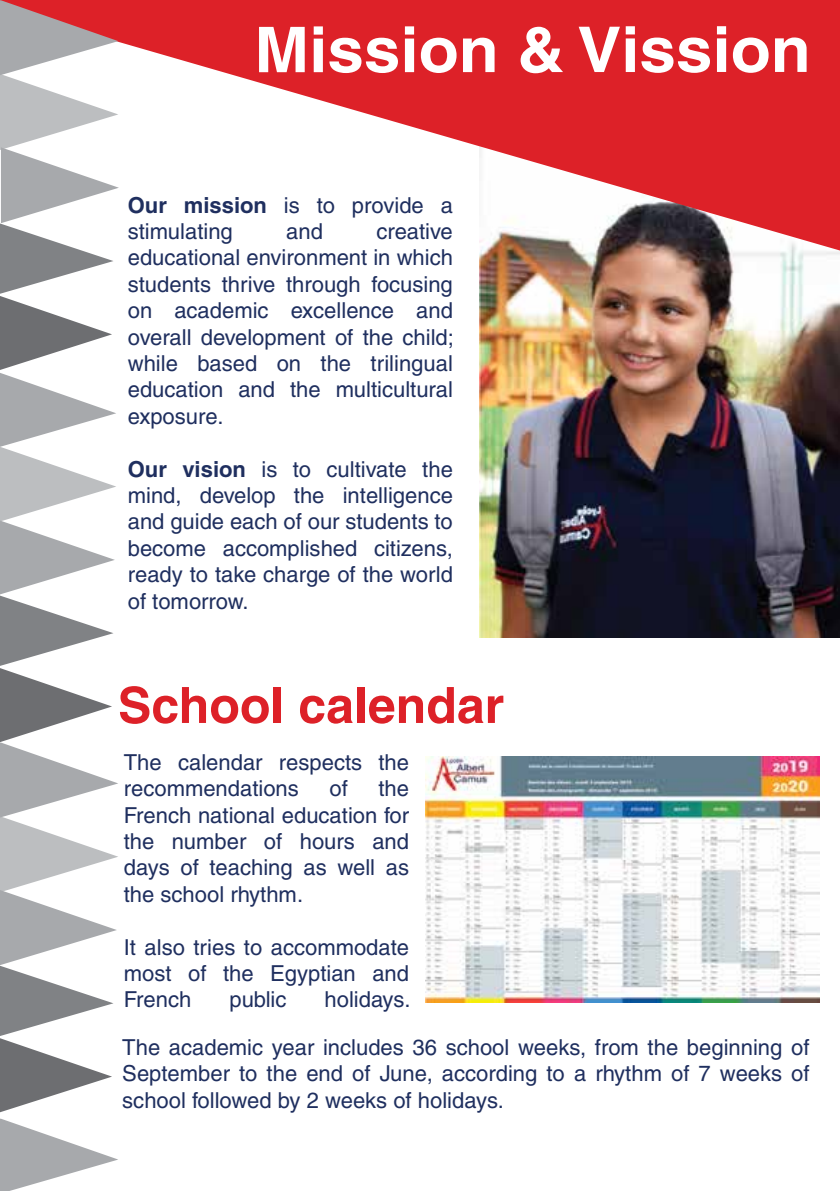
<style>
.page{position:relative;width:840px;height:1191px;background:#fff}
.page>*{position:absolute;margin:0;border:0;box-sizing:border-box;transform-origin:0 0}
.t1{font:700 63.2px "Helvetica";color:#fff;scale:1.04 1}
.t2{font:700 50px "Helvetica";color:#dd2128}
.t3{font:22px/26.4px "Helvetica";color:#1f2f5f}
.s1{font-weight:700}
</style>
<div class="page">
<img style="left:479px;top:250px;width:360px;height:387px">
<svg style="left:119px;top:0;width:720px;height:250px;fill:#dd2128"></svg>
<img style="left:425px;top:756px;width:394px;height:246px">
<svg style="left:0;top:1118px;width:118px;height:73px"></svg>
<svg style="left:0;top:0;width:119px;height:1112px"></svg>
<h1 class="t1" style="left:254px;top:11px;width:536px">Mission &amp; Vission</h1>
<p class="t3" style="left:128px;top:191px;width:326px"><span class="s1">Our mission</span> is to provide a stimulating</p>
<p class="t3" style="left:128px;top:218px;width:327px;text-align:justify;text-indent:248px">creative educational environment in which students thrive through focusing on academic excellence and overall development of the child; while based on the trilingual education and the multicultural exposure.</p>
<p class="t3" style="left:128px;top:455px;width:326px;text-align:justify"><span class="s1">Our vision</span> is to cultivate the mind, develop the intelligence and guide each of our students to become accomplished citizens, ready to take charge of the world of tomorrow.</p>
<p class="t3" style="left:286px;top:218px;width:38px">and</p>
<h2 class="t2" style="left:118px;top:675px;width:387px">School calendar</h2>
<p class="t3" style="left:124px;top:748px;width:286px">The calendar respects the recommendations</p>
<p class="t3" style="left:329px;top:775px;width:20px">of</p>
<p class="t3" style="left:124px;top:775px;width:287px;text-align:justify;text-indent:254px">the French national education for the number of hours and days of teaching as well as the school rhythm.</p>
<p class="t3" style="left:124px;top:933px;width:286px;text-align:justify">It also tries to accommodate most of the Egyptian and French</p>
<p class="t3" style="left:122px;top:975px;width:688px;line-height:47.6px;text-indent:202px">holidays.<br>The academic year includes 36 school weeks, from the beginning of</p>
<p class="t3" style="left:122px;top:1060px;width:688px">September to the end of June, according to a rhythm of 7 weeks of school followed by 2 weeks of holidays.</p>
<p class="t3" style="left:229px;top:986px;width:59px">public</p>
</div>
